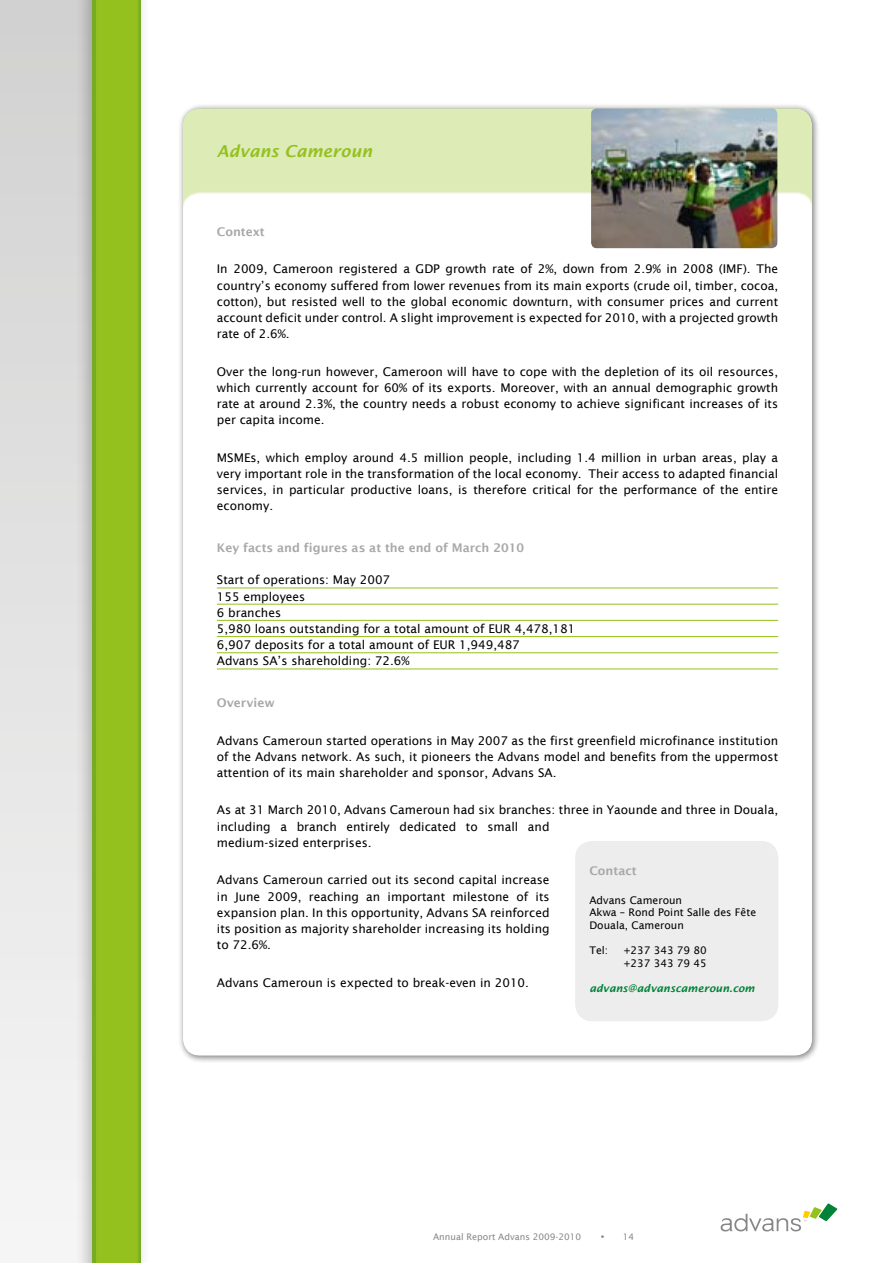
<style>
.page{position:relative;width:893px;height:1263px;background:#fff}
.page>*{position:absolute;margin:0;border:0;box-sizing:border-box;transform-origin:0 0}
.t1{font:italic 600 16.5px "Lucida Sans";color:#95c11f}
.t2{font:12px/16.2px "Lucida Sans";color:#000;text-align:justify}
.t3{font:600 12px "Lucida Sans";color:#a8a8a7}
.t4{font:10.5px/12.6px "Lucida Sans";color:#000}
.t5{font:italic 600 10.5px "Lucida Sans";color:#008237}
.t6{font:9px "Lucida Sans";color:#878787}
.s1{font-weight:600;font-size:12px}
</style>
<div class="page">
<div style="left:0;top:0;width:99px;height:1263px;background:linear-gradient(to bottom,#d1d1d1,#f6f6f6)"></div>
<div style="left:74px;top:0;width:76px;height:1263px;background:#000;opacity:.25"></div>
<svg style="left:92px;top:0;width:48px;height:1263px;background:#90be1f"></svg>
<svg style="left:721px;top:1203px;width:116px;height:28px"></svg>
<div style="left:177px;top:102px;width:642px;height:961px;background:#000;opacity:.5"></div>
<div style="left:183px;top:108px;width:631px;height:948px;background:#95c11f;opacity:.32"></div>
<hr style="left:217px;top:588px;width:561px;height:1px;background:#95c11f">
<hr style="left:217px;top:604px;width:561px;height:1px;background:#95c11f">
<hr style="left:217px;top:620px;width:561px;height:1px;background:#95c11f">
<hr style="left:217px;top:636px;width:561px;height:1px;background:#95c11f">
<hr style="left:217px;top:652px;width:561px;height:1px;background:#95c11f">
<hr style="left:217px;top:669px;width:561px;height:1px;background:#95c11f">
<div style="left:575px;top:841px;width:203px;height:180px;background:#ededed;border-radius:17px"></div>
<img style="left:591px;top:108px;width:186px;height:140px">
<h1 class="t1" style="left:217px;top:141px;width:157px">Advans Cameroun</h1>
<p class="t3" style="left:217px;top:225px;width:49px">Context</p>
<p class="t2" style="left:217px;top:261px;width:563px">In 2009, Cameroon registered a GDP growth rate of 2%, down from 2.9% in 2008 (IMF). The country’s economy suffered from lower revenues from its main exports (crude oil, timber, cocoa, cotton), but resisted well to the global economic downturn, with consumer prices and current account deficit under control. A slight improvement is expected for 2010, with a projected growth rate of 2.6%.</p>
<p class="t2" style="left:217px;top:363px;width:563px">Over the long-run however, Cameroon will have to cope with the depletion of its oil resources, which currently account for 60% of its exports. Moreover, with an annual demographic growth rate at around 2.3%, the country needs a robust economy to achieve significant increases of its per capita income.</p>
<p class="t2" style="left:217px;top:449px;width:563px">MSMEs, which employ around 4.5 million people, including 1.4 million in urban areas, play a very important role in the transformation of the local economy. Their access to adapted financial services, in particular productive loans, is therefore critical for the performance of the entire economy.</p>
<p class="t3" style="left:217px;top:541px;width:309px">Key facts and figures as at the end of March 2010</p>
<p class="t2" style="left:217px;top:572px;width:360px;text-align:left">Start of operations: May 2007<br>155 employees<br>6 branches<br>5,980 loans outstanding for a total amount of EUR 4,478,181<br>6,907 deposits for a total amount of EUR 1,949,487<br>Advans SA’s shareholding: 72.6%</p>
<p class="t3" style="left:217px;top:696px;width:59px">Overview</p>
<p class="t2" style="left:217px;top:732px;width:563px">Advans Cameroun started operations in May 2007 as the first greenfield microfinance institution of the Advans network. As such, it pioneers the Advans model and benefits from the uppermost attention of its main shareholder and sponsor, Advans SA.</p>
<p class="t2" style="left:217px;top:802px;width:563px;text-align:left">As at 31 March 2010, Advans Cameroun had six branches: three in Yaounde and three in Douala, including a branch entirely dedicated to small and<br>medium-sized enterprises.</p>
<p class="t2" style="left:217px;top:872px;width:334px">Advans Cameroun carried out its second capital increase in June 2009, reaching an important milestone of its expansion plan. In this opportunity, Advans SA reinforced its position as majority shareholder increasing its holding to 72.6%.</p>
<p class="t2" style="left:217px;top:974px;width:314px">Advans Cameroun is expected to break-even in 2010.</p>
<p class="t3" style="left:589px;top:864px;width:49px">Contact</p>
<p class="t4" style="left:589px;top:894px;width:168px">Advans Cameroun<br>Akwa – Rond Point Salle des Fête<br>Douala, Cameroun</p>
<p class="t4" style="left:589px;top:944px;width:20px">Tel:</p>
<p class="t4" style="left:624px;top:944px;width:84px">+237 343 79 80 +237 343 79 45</p>
<p class="t5" style="left:589px;top:982px;width:167px">advans@advanscameroun.com</p>
<p class="t6" style="left:433px;top:1232px;width:150px">Annual Report Advans 2009-2010</p>
<p class="t6" style="left:599px;top:1232px;width:37px"><span class="s1">•</span> 14</p>
</div>
